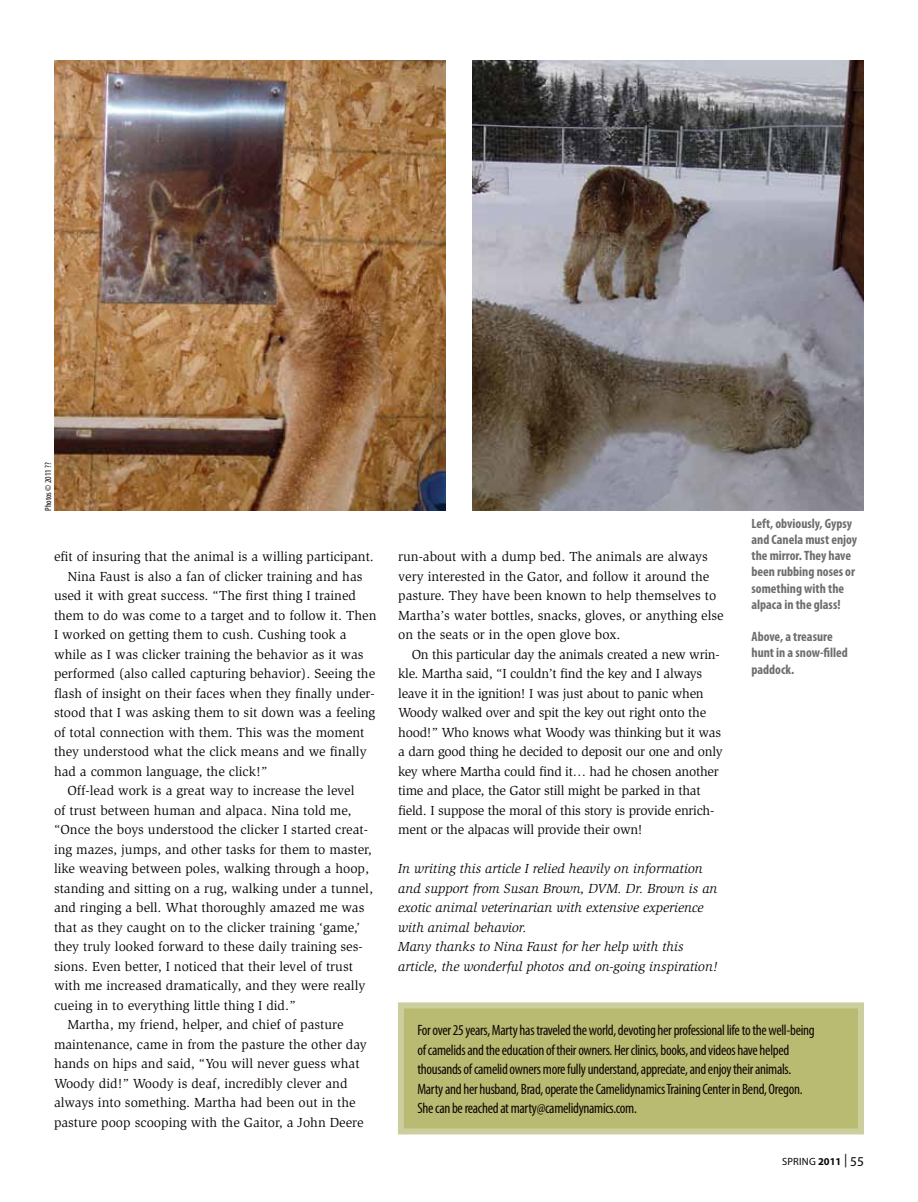
<style>
.page{position:relative;width:918px;height:1202px;background:#fff}
.page>*{position:absolute;margin:0;border:0;box-sizing:border-box;transform-origin:0 0}
.t1{font:condensed 15px/19.5px "Myriad Pro";letter-spacing:-.02em;color:#0b0604}
.t2{font:13.5px/19.5px "Slimbach";color:#0b0604}
.t3{font:13.5px/19.5px "Slimbach";letter-spacing:-.02em;color:#0b0604}
.t4{font:italic 13.5px/19.5px "Slimbach";color:#0b0604}
.t5{font:700 condensed 13.5px/16.2px "Myriad Pro";color:#6c6d6f}
.t6{font:10.5px "Myriad Pro";letter-spacing:.02em;color:#0b0604}
.t7{font:condensed 9px "Myriad Pro";color:#0b0604}
.s1{font-weight:700}
.s2{font-size:13.5px}
</style>
<div class="page">
<div style="left:401px;top:1005px;width:460px;height:126px;background:#babb72"></div>
<div style="left:398px;top:1002px;width:466px;height:132px;border:6px solid #cdce9e"></div>
<img style="left:54px;top:61px;width:392px;height:450px">
<img style="left:472px;top:61px;width:392px;height:450px">
<p class="t7" style="left:43px;top:511px;width:50px;rotate:-90deg">Photos © 2011 ??</p>
<p class="t2" style="left:54px;top:547px;width:321px">efit of insuring that the animal is a willing participant.</p>
<p class="t2" style="left:68px;top:566px;width:297px">Nina Faust is also a fan of clicker training and has</p>
<p class="t2" style="left:54px;top:586px;width:304px">used it with great success. “The first thing I trained</p>
<p class="t2" style="left:54px;top:605px;width:324px">them to do was come to a target and to follow it. Then</p>
<p class="t2" style="left:54px;top:625px;width:294px">I worked on getting them to cush. Cushing took a</p>
<p class="t2" style="left:54px;top:644px;width:311px">while as I was clicker training the behavior as it was</p>
<p class="t2" style="left:54px;top:664px;width:323px">performed (also called capturing behavior). Seeing the</p>
<p class="t2" style="left:54px;top:683px;width:322px">flash of insight on their faces when they finally under-</p>
<p class="t2" style="left:54px;top:703px;width:323px">stood that I was asking them to sit down was a feeling</p>
<p class="t2" style="left:54px;top:722px;width:312px">of total connection with them. This was the moment</p>
<p class="t2" style="left:54px;top:742px;width:314px">they understood what the click means and we finally</p>
<p class="t2" style="left:54px;top:761px;width:215px">had a common language, the click!”</p>
<p class="t2" style="left:68px;top:781px;width:289px">Off-lead work is a great way to increase the level</p>
<p class="t2" style="left:54px;top:800px;width:299px">of trust between human and alpaca. Nina told me,</p>
<p class="t2" style="left:54px;top:820px;width:315px">“Once the boys understood the clicker I started creat-</p>
<p class="t2" style="left:54px;top:839px;width:319px">ing mazes, jumps, and other tasks for them to master,</p>
<p class="t2" style="left:54px;top:859px;width:317px">like weaving between poles, walking through a hoop,</p>
<p class="t2" style="left:54px;top:878px;width:321px">standing and sitting on a rug, walking under a tunnel,</p>
<p class="t2" style="left:54px;top:898px;width:312px">and ringing a bell. What thoroughly amazed me was</p>
<p class="t2" style="left:54px;top:917px;width:308px">that as they caught on to the clicker training ‘game,’</p>
<p class="t2" style="left:54px;top:937px;width:310px">they truly looked forward to these daily training ses-</p>
<p class="t2" style="left:54px;top:956px;width:301px">sions. Even better, I noticed that their level of trust</p>
<p class="t2" style="left:54px;top:976px;width:313px">with me increased dramatically, and they were really</p>
<p class="t2" style="left:54px;top:995px;width:243px">cueing in to everything little thing I did.”</p>
<p class="t2" style="left:68px;top:1015px;width:277px">Martha, my friend, helper, and chief of pasture</p>
<p class="t2" style="left:54px;top:1034px;width:314px">maintenance, came in from the pasture the other day</p>
<p class="t2" style="left:54px;top:1054px;width:307px">hands on hips and said, “You will never guess what</p>
<p class="t2" style="left:54px;top:1073px;width:295px">Woody did!” Woody is deaf, incredibly clever and</p>
<p class="t2" style="left:54px;top:1093px;width:303px">always into something. Martha had been out in the</p>
<p class="t2" style="left:54px;top:1112px;width:311px">pasture poop scooping with the Gaitor, a John Deere</p>
<p class="t2" style="left:398px;top:547px;width:327px">run-about with a dump bed. The animals are always very interested in the Gator, and follow it around the pasture. They have been known to help themselves to Martha’s water bottles, snacks, gloves, or anything else on the seats or in the open glove box.</p>
<p class="t3" style="left:398px;top:644px;width:326px;text-indent:14px">On this particular day the animals created a new wrin&shy;kle. Martha said, “I couldn’t find the key and I always leave it in the ignition! I was just about to panic when Woody walked over and spit the key out right onto the hood!” Who knows what Woody was thinking but it was a darn good thing he decided to deposit our one and only key where Martha could find it… had he chosen another time and place, the Gator still might be parked in that field. I suppose the moral of this story is provide enrich&shy;ment or the alpacas will provide their own!</p>
<p class="t4" style="left:398px;top:859px;width:321px">In writing this article I relied heavily on information and support from Susan Brown, DVM. Dr. Brown is an exotic animal veterinarian with extensive experience with animal behavior.<br>Many thanks to Nina Faust for her help with this article, the wonderful photos and on-going inspiration!</p>
<p class="t5" style="left:752px;top:515px;width:107px">Left, obviously, Gypsy and Canela must enjoy the mirror. They have been rubbing noses or something with the alpaca in the glass!</p>
<p class="t5" style="left:752px;top:628px;width:98px">Above, a treasure hunt in a snow-filled paddock.</p>
<p class="t1" style="left:417px;top:1020px;width:399px">For over 25 years, Marty has traveled the world, devoting her professional life to the well-being of camelids and the education of their owners. Her clinics, books, and videos have helped thousands of camelid owners more fully understand, appreciate, and enjoy their animals.<br>Marty and her husband, Brad, operate the Camelidynamics Training Center in Bend, Oregon.<br>She can be reached at marty@camelidynamics.com.</p>
<p class="t6" style="left:782px;top:1155px;width:83px">Spring <span class="s1">2011</span> <span class="s2">| 55</span></p>
</div>
